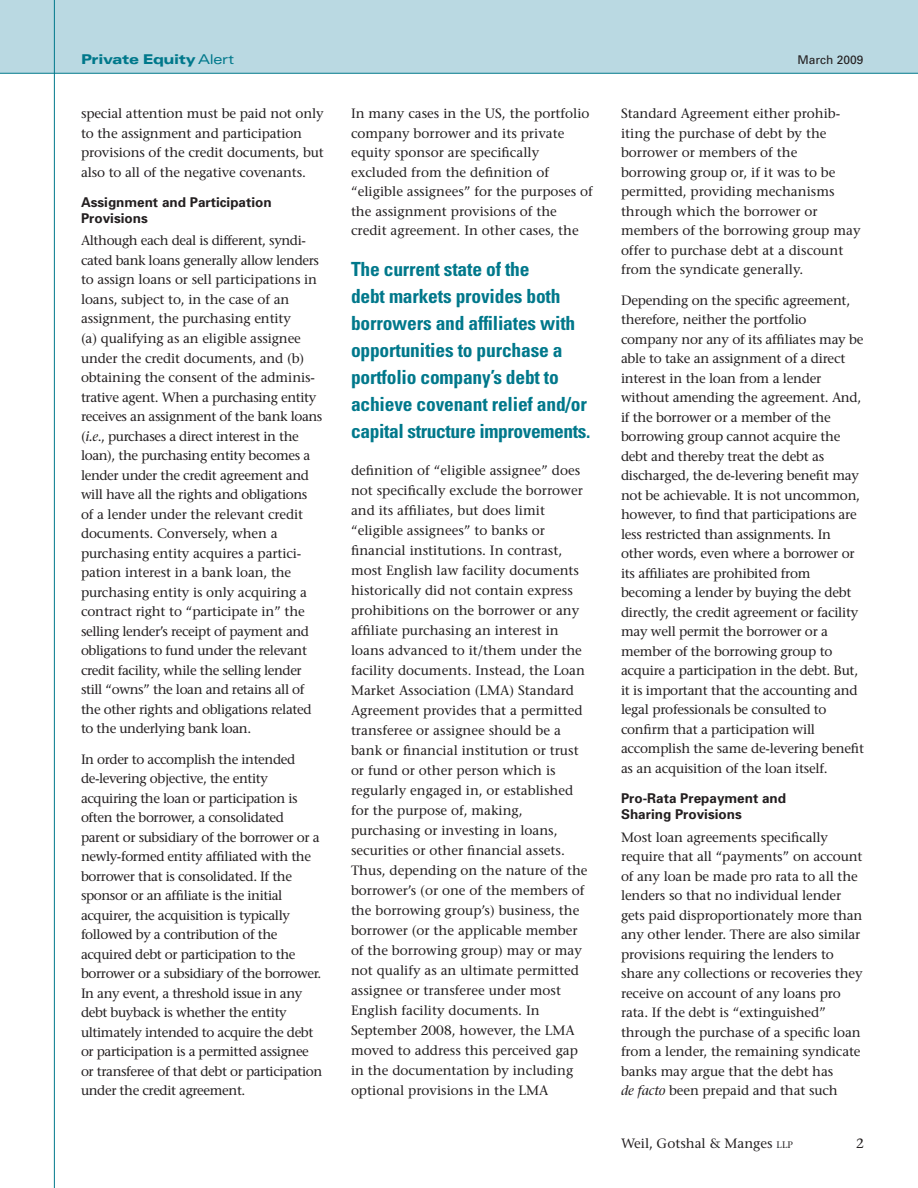
<style>
.page{position:relative;width:918px;height:1188px;background:#fff}
.page>*{position:absolute;margin:0;border:0;box-sizing:border-box;transform-origin:0 0}
.call_out{font:700 condensed 19.5px/27px "Univers";letter-spacing:-.01em;color:#00788b}
.body{font:13.5px/19.5px "Stone Serif";letter-spacing:-.01em;color:#231f20}
.body-2{font:13.5px/19.5px "Stone Serif";letter-spacing:-.03em;color:#231f20}
.sub_head_2{font:700 13.5px/16.5px "Univers";color:#231f20}
.t1{font:900 expanded 13.5px "Univers";letter-spacing:-.035em;color:#00788b}
.t2{font:12px "Univers";color:#231f20}
.s1{font-weight:400}
.s2{font-style:italic}
.s3{font-size:9.45px}
</style>
<div class="page">
<div style="left:0;top:0;width:918px;height:73px;background:#bad9e2"></div>
<hr style="left:0;top:73px;width:918px;height:1px;background:#00788b">
<hr style="left:54px;top:0;width:1px;height:1188px;background:#00788b">
<p class="t1" style="left:81px;top:51px;width:155px">Private Equity <span class="s1">Alert</span></p>
<p class="t2" style="left:797px;top:53px;width:68px">March 2009</p>
<p class="body" style="left:81px;top:104px;width:244px">special attention must be paid not only to the assignment and participation provisions of the credit documents, but also to all of the negative covenants.</p>
<p class="sub_head_2" style="left:81px;top:194px;width:192px">Assignment and Participation<br>Provisions</p>
<p class="body-2" style="left:81px;top:231px;width:243px">Although each deal is different, syndi&shy;cated bank loans generally allow lenders to assign loans or sell participations in loans, subject to, in the case of an assignment, the purchasing entity<br>(a) qualifying as an eligible assignee under the credit documents, and (b) obtaining the consent of the adminis&shy;trative agent. When a purchasing entity receives an assignment of the bank loans (<span class="s2">i.e</span>., purchases a direct interest in the loan), the purchasing entity becomes a lender under the credit agreement and will have all the rights and obligations of a lender under the relevant credit documents. Conversely, when a purchasing entity acquires a partici&shy;pation interest in a bank loan, the purchasing entity is only acquiring a contract right to “participate in” the selling lender’s receipt of payment and obligations to fund under the relevant credit facility, while the selling lender still “owns” the loan and retains all of the other rights and obligations related to the underlying bank loan.</p>
<p class="body-2" style="left:81px;top:749px;width:243px">In order to accomplish the intended de-levering objective, the entity acquiring the loan or participation is often the borrower, a consolidated parent or subsidiary of the borrower or a newly-formed entity affiliated with the borrower that is consolidated. If the sponsor or an affiliate is the initial acquirer, the acquisition is typically followed by a contribution of the acquired debt or participation to the borrower or a subsidiary of the borrower.<br>In any event, a threshold issue in any debt buyback is whether the entity ultimately intended to acquire the debt or participation is a permitted assignee or transferee of that debt or participation under the credit agreement.</p>
<p class="body" style="left:351px;top:104px;width:243px">In many cases in the US, the portfolio company borrower and its private equity sponsor are specifically excluded from the definition of “eligible assignees” for the purposes of the assignment provisions of the credit agreement. In other cases, the</p>
<p class="body" style="left:621px;top:104px;width:241px">Standard Agreement either prohib&shy;iting the purchase of debt by the borrower or members of the borrowing group or, if it was to be permitted, providing mechanisms through which the borrower or members of the borrowing group may offer to purchase debt at a discount from the syndicate generally.</p>
<p class="body" style="left:621px;top:290px;width:244px">Depending on the specific agreement, therefore, neither the portfolio company nor any of its affiliates may be able to take an assignment of a direct interest in the loan from a lender without amending the agreement. And, if the borrower or a member of the borrowing group cannot acquire the debt and thereby treat the debt as discharged, the de-levering benefit may not be achievable. It is not uncommon, however, to find that participations are less restricted than assignments. In other words, even where a borrower or its affiliates are prohibited from becoming a lender by buying the debt directly, the credit agreement or facility may well permit the borrower or a member of the borrowing group to acquire a participation in the debt. But, it is important that the accounting and legal professionals be consulted to confirm that a participation will accomplish the same de-levering benefit as an acquisition of the loan itself.</p>
<p class="sub_head_2" style="left:621px;top:790px;width:167px">Pro-Rata Prepayment and<br>Sharing Provisions</p>
<p class="body" style="left:621px;top:827px;width:243px">Most loan agreements specifically require that all “payments” on account of any loan be made pro rata to all the lenders so that no individual lender gets paid disproportionately more than any other lender. There are also similar provisions requiring the lenders to share any collections or recoveries they receive on account of any loans pro rata. If the debt is “extinguished” through the purchase of a specific loan from a lender, the remaining syndicate banks may argue that the debt has<br><span class="s2">de facto</span> been prepaid and that such</p>
<p class="call_out" style="left:351px;top:256px;width:241px">The current state of the<br>debt markets provides both borrowers and affiliates with opportunities to purchase a portfolio company’s debt to achieve covenant relief and/or capital structure improvements.</p>
<p class="body" style="left:351px;top:460px;width:238px;line-height:20px">definition of “eligible assignee” does not specifically exclude the borrower and its affiliates, but does limit “eligible assignees” to banks or financial institutions. In contrast, most English law facility documents historically did not contain express prohibitions on the borrower or any affiliate purchasing an interest in loans advanced to it/them under the facility documents. Instead, the Loan Market Association (LMA) Standard Agreement provides that a permitted transferee or assignee should be a bank or financial institution or trust or fund or other person which is regularly engaged in, or established for the purpose of, making, purchasing or investing in loans, securities or other financial assets.<br>Thus, depending on the nature of the borrower’s (or one of the members of the borrowing group’s) business, the borrower (or the applicable member of the borrowing group) may or may not qualify as an ultimate permitted assignee or transferee under most English facility documents. In September 2008, however, the LMA moved to address this perceived gap in the documentation by including optional provisions in the LMA</p>
<p class="body" style="left:621px;top:1133px;width:173px">Weil, Gotshal &amp; Manges <span class="s3">llp</span></p>
</div>
